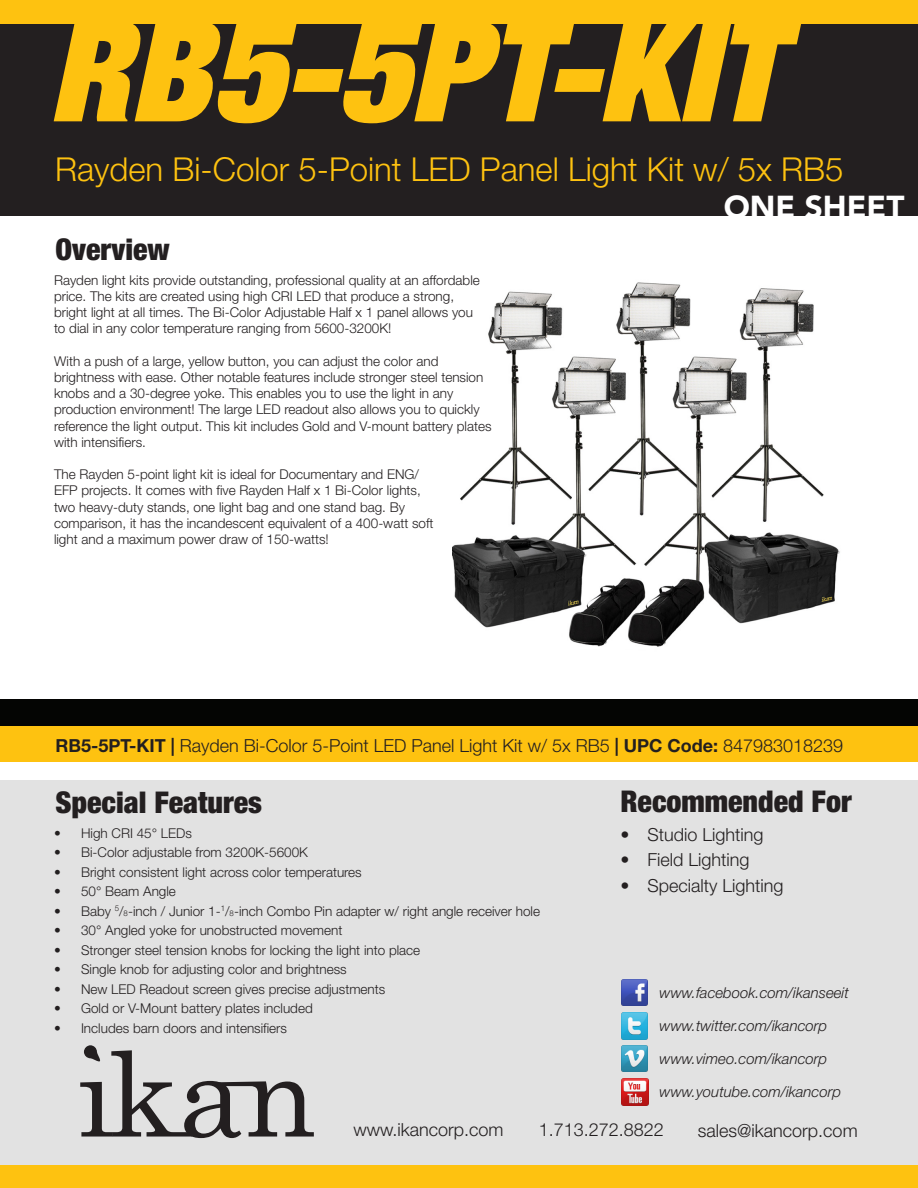
<style>
.page{position:relative;width:918px;height:1188px;background:#fff}
.page>*{position:absolute;margin:0;border:0;box-sizing:border-box;transform-origin:0 0}
.t1{font:italic 900 condensed 141px "Helvetica Neue LT Std";color:#fec210}
.t2{font:300 33px "Helvetica Neue LT Std";color:#fec210}
.t3{font:900 31.5px "Avenir LT Std";color:#fff}
.t4{font:900 condensed 30px "Helvetica Neue LT Std";color:#231f20}
.t5{font:300 18px "Helvetica Neue LT Std";color:#231f20}
.t6{font:italic 300 15px "Helvetica Neue LT Std";color:#231f20}
.t7{font:300 13.5px/16.2px "Helvetica Neue LT Std";color:#231f20}
.s1{font-weight:700}
.s2{font-stretch:condensed}
.s3{font-size:7.8px}
</style>
<div class="page">
<div style="left:0;top:780px;width:918px;height:408px;background:#e2e2e2"></div>
<svg style="left:80px;top:1045px;width:234px;height:93px"></svg>
<div style="left:0;top:0;width:918px;height:216px;background:#231f20"></div>
<img style="left:452px;top:282px;width:388px;height:365px">
<div style="left:0;top:0;width:918px;height:24px;background:#fec210"></div>
<div style="left:0;top:724px;width:918px;height:38px;background:#fec210"></div>
<div style="left:0;top:699px;width:918px;height:27px;background:#040503"></div>
<div style="left:0;top:1165px;width:918px;height:23px;background:#fec210"></div>
<img style="left:621px;top:979px;width:27px;height:27px">
<img style="left:621px;top:1012px;width:27px;height:28px">
<img style="left:621px;top:1045px;width:27px;height:27px">
<img style="left:621px;top:1078px;width:28px;height:28px">
<p class="t1" style="left:48px;top:-19px;width:733px">RB5-5PT-KIT</p>
<p class="t2" style="left:55px;top:150px;width:790px">Rayden Bi-Color 5-Point LED Panel Light Kit w/ 5x RB5</p>
<p class="t4" style="left:56px;top:231px;width:116px">Overview</p>
<p class="t7" style="left:54px;top:272px;width:427px">Rayden light kits provide outstanding, professional quality at an affordable price. The kits are created using high CRI LED that produce a strong, bright light at all times. The Bi-Color Adjustable Half x 1 panel allows you to dial in any color temperature ranging from 5600-3200K!</p>
<p class="t7" style="left:54px;top:353px;width:439px">With a push of a large, yellow button, you can adjust the color and brightness with ease. Other notable features include stronger steel tension knobs and a 30-degree yoke. This enables you to use the light in any production environment! The large LED readout also allows you to quickly reference the light output. This kit includes Gold and V-mount battery plates with intensifiers.</p>
<p class="t7" style="left:54px;top:466px;width:381px">The Rayden 5-point light kit is ideal for Documentary and ENG/ EFP projects. It comes with five Rayden Half x 1 Bi-Color lights, two heavy-duty stands, one light bag and one stand bag. By comparison, it has the incandescent equivalent of a 400-watt soft light and a maximum power draw of 150-watts!</p>
<p class="t3" style="left:724px;top:187px;width:182px">ONE SHEET</p>
<p class="t5" style="left:55px;top:735px;width:789px"><span class="s1">RB5-5PT-KIT |</span> Rayden Bi-Color 5-Point LED Panel Light Kit w/ 5x RB5 <span class="s1">| UPC Code:</span> 847983018239</p>
<p class="t4" style="left:56px;top:784px;width:208px">Special Features</p>
<p class="t7" style="left:54px;top:824px;width:139px">• High CRI 45<span class="s2">°</span> LEDs</p>
<p class="t7" style="left:54px;top:844px;width:256px">• Bi-Color adjustable from 3200K-5600K</p>
<p class="t7" style="left:54px;top:863px;width:309px">• Bright consistent light across color temperatures</p>
<p class="t7" style="left:54px;top:883px;width:123px">• 50<span class="s2">°</span> Beam Angle</p>
<p class="t7" style="left:54px;top:902px;width:488px">• Baby <sup>5</sup>/<span class="s3">8</span>-inch / Junior 1-<sup>1</sup>/<span class="s3">8</span>-inch Combo Pin adapter w/ right angle receiver hole</p>
<p class="t7" style="left:54px;top:922px;width:290px">• 30<span class="s2">°</span> Angled yoke for unobstructed movement</p>
<p class="t7" style="left:54px;top:941px;width:368px">• Stronger steel tension knobs for locking the light into place</p>
<p class="t7" style="left:54px;top:961px;width:294px">• Single knob for adjusting color and brightness</p>
<p class="t7" style="left:54px;top:980px;width:333px">• New LED Readout screen gives precise adjustments</p>
<p class="t7" style="left:54px;top:1000px;width:260px">• Gold or V-Mount battery plates included</p>
<p class="t7" style="left:54px;top:1019px;width:235px">• Includes barn doors and intensifiers</p>
<p class="t4" style="left:620px;top:782px;width:233px">Recommended For</p>
<p class="t5" style="left:620px;top:823px;width:145px">• Studio Lighting</p>
<p class="t5" style="left:620px;top:849px;width:131px">• Field Lighting</p>
<p class="t5" style="left:620px;top:874px;width:165px">• Specialty Lighting</p>
<p class="t6" style="left:660px;top:984px;width:191px">www.facebook.com/ikanseeit</p>
<p class="t6" style="left:660px;top:1017px;width:169px">www.twitter.com/ikancorp</p>
<p class="t6" style="left:660px;top:1050px;width:169px">www.vimeo.com/ikancorp</p>
<p class="t6" style="left:660px;top:1083px;width:183px">www.youtube.com/ikancorp</p>
<h3 class="t5" style="left:353px;top:1119px;width:152px">www.ikancorp.com</h3>
<h3 class="t5" style="left:539px;top:1119px;width:127px">1.713.272.8822</h3>
<h3 class="t5" style="left:698px;top:1119px;width:161px">sales@ikancorp.com</h3>
</div>
